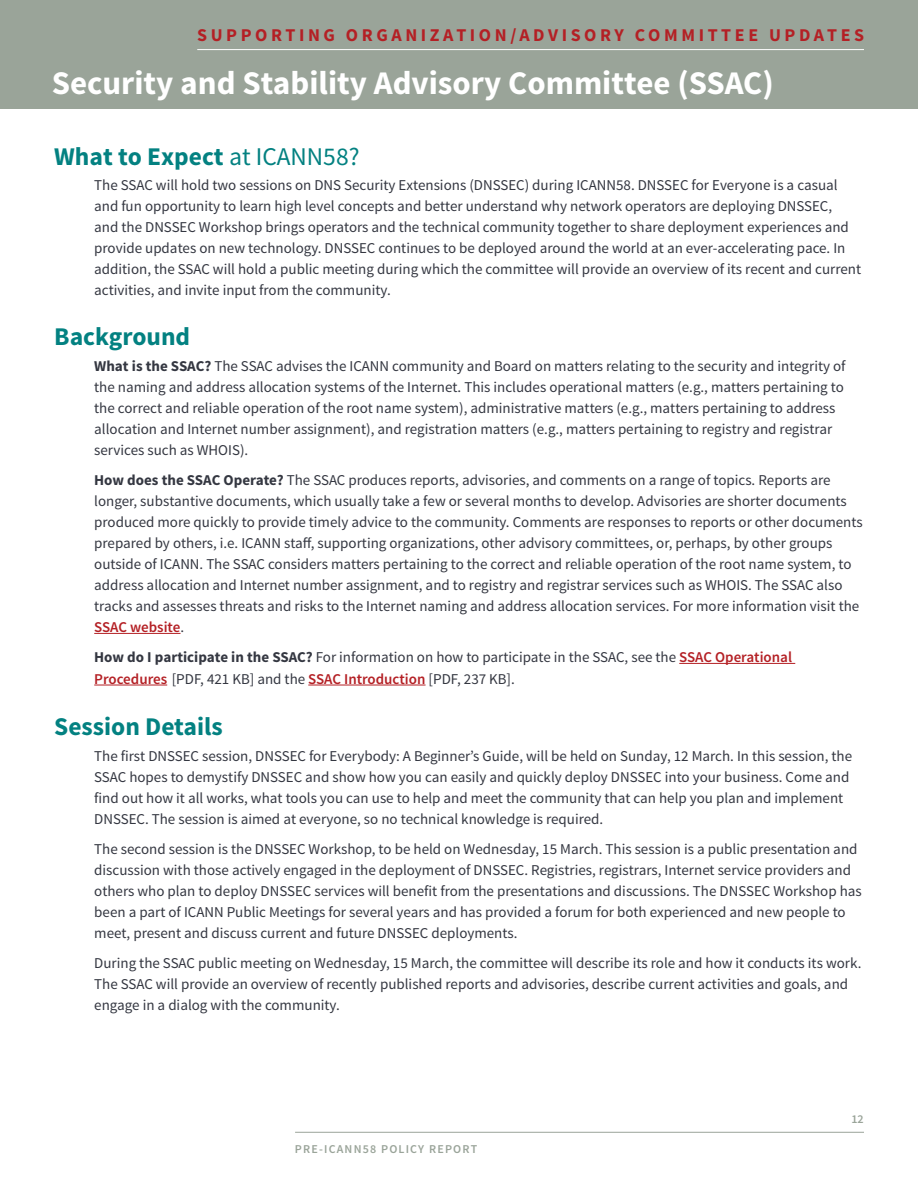
<style>
.page{position:relative;width:918px;height:1188px;background:#fff}
.page>*{position:absolute;margin:0;border:0;box-sizing:border-box;transform-origin:0 0}
.t1{font:700 33px "Source Sans Pro";color:#fff}
.t2{font:700 25.5px "Source Sans Pro";color:#038181}
.t3{font:700 18px "Source Sans Pro";letter-spacing:.2em;color:#b42025}
.t4{font:15px/21px "Source Sans Pro";color:#343741}
.t5{font:600 12px "Source Sans Pro";letter-spacing:.1em;color:#9aa499}
.s1{font-weight:400}
.s2{font-weight:700}
.s3{font-weight:600;color:#b42025}
</style>
<div class="page">
<div style="left:0;top:0;width:918px;height:108px;background:#9aa499"></div>
<hr style="left:197px;top:49px;width:667px;height:1px;background:#fff">
<hr style="left:295px;top:1132px;width:569px;height:1px;background:#9aa499">
<hr style="left:94px;top:633px;width:87px;height:1px;background:#b42025">
<hr style="left:679px;top:663px;width:116px;height:1px;background:#b42025">
<hr style="left:94px;top:685px;width:73px;height:1px;background:#b42025">
<hr style="left:308px;top:685px;width:118px;height:1px;background:#b42025">
<p class="t3" style="left:197px;top:23px;width:668px">SUPPORTING ORGANIZATION/ADVISORY COMMITTEE UPDATES</p>
<h1 class="t1" style="left:52px;top:62px;width:723px">Security and Stability Advisory Committee (SSAC)</h1>
<h2 class="t2" style="left:54px;top:140px;width:307px">What to Expect <span class="s1">at ICANN58?</span></h2>
<p class="t4" style="left:94px;top:175px;width:769px">The SSAC will hold two sessions on DNS Security Extensions (DNSSEC) during ICANN58. DNSSEC for Everyone is a casual and fun opportunity to learn high level concepts and better understand why network operators are deploying DNSSEC,<br>and the DNSSEC Workshop brings operators and the technical community together to share deployment experiences and provide updates on new technology. DNSSEC continues to be deployed around the world at an ever-accelerating pace. In addition, the SSAC will hold a public meeting during which the committee will provide an overview of its recent and current activities, and invite input from the community.</p>
<h2 class="t2" style="left:54px;top:321px;width:137px">Background</h2>
<p class="t4" style="left:94px;top:356px;width:753px"><span class="s2">What is the SSAC?</span> The SSAC advises the ICANN community and Board on matters relating to the security and integrity of the naming and address allocation systems of the Internet. This includes operational matters (e.g., matters pertaining to the correct and reliable operation of the root name system), administrative matters (e.g., matters pertaining to address allocation and Internet number assignment), and registration matters (e.g., matters pertaining to registry and registrar services such as WHOIS).</p>
<p class="t4" style="left:94px;top:470px;width:770px"><span class="s2">How does the SSAC Operate?</span> The SSAC produces reports, advisories, and comments on a range of topics. Reports are longer, substantive documents, which usually take a few or several months to develop. Advisories are shorter documents produced more quickly to provide timely advice to the community. Comments are responses to reports or other documents prepared by others, i.e. ICANN staff, supporting organizations, other advisory committees, or, perhaps, by other groups outside of ICANN. The SSAC considers matters pertaining to the correct and reliable operation of the root name system, to address allocation and Internet number assignment, and to registry and registrar services such as WHOIS. The SSAC also tracks and assesses threats and risks to the Internet naming and address allocation services. For more information visit the <span class="s3">SSAC website</span>.</p>
<p class="t4" style="left:94px;top:646px;width:699px;line-height:21.6px"><span class="s2">How do I participate in the SSAC?</span> For information on how to participate in the SSAC, see the <span class="s3">SSAC Operational<br>Procedures</span> [PDF, 421 KB] and the <span class="s3">SSAC Introduction</span> [PDF, 237 KB].</p>
<h2 class="t2" style="left:54px;top:710px;width:170px">Session Details</h2>
<p class="t4" style="left:94px;top:745px;width:759px">The first DNSSEC session, DNSSEC for Everybody: A Beginner’s Guide, will be held on Sunday, 12 March. In this session, the SSAC hopes to demystify DNSSEC and show how you can easily and quickly deploy DNSSEC into your business. Come and find out how it all works, what tools you can use to help and meet the community that can help you plan and implement DNSSEC. The session is aimed at everyone, so no technical knowledge is required.</p>
<p class="t4" style="left:94px;top:838px;width:769px">The second session is the DNSSEC Workshop, to be held on Wednesday, 15 March. This session is a public presentation and discussion with those actively engaged in the deployment of DNSSEC. Registries, registrars, Internet service providers and others who plan to deploy DNSSEC services will benefit from the presentations and discussions. The DNSSEC Workshop has been a part of ICANN Public Meetings for several years and has provided a forum for both experienced and new people to meet, present and discuss current and future DNSSEC deployments.</p>
<p class="t4" style="left:94px;top:952px;width:769px">During the SSAC public meeting on Wednesday, 15 March, the committee will describe its role and how it conducts its work.<br>The SSAC will provide an overview of recently published reports and advisories, describe current activities and goals, and engage in a dialog with the community.</p>
<p class="t5" style="left:295px;top:1142px;width:184px">PRE-ICANN58 POLICY REPORT</p>
<p class="t5" style="left:851px;top:1112px;width:14px">12</p>
</div>
